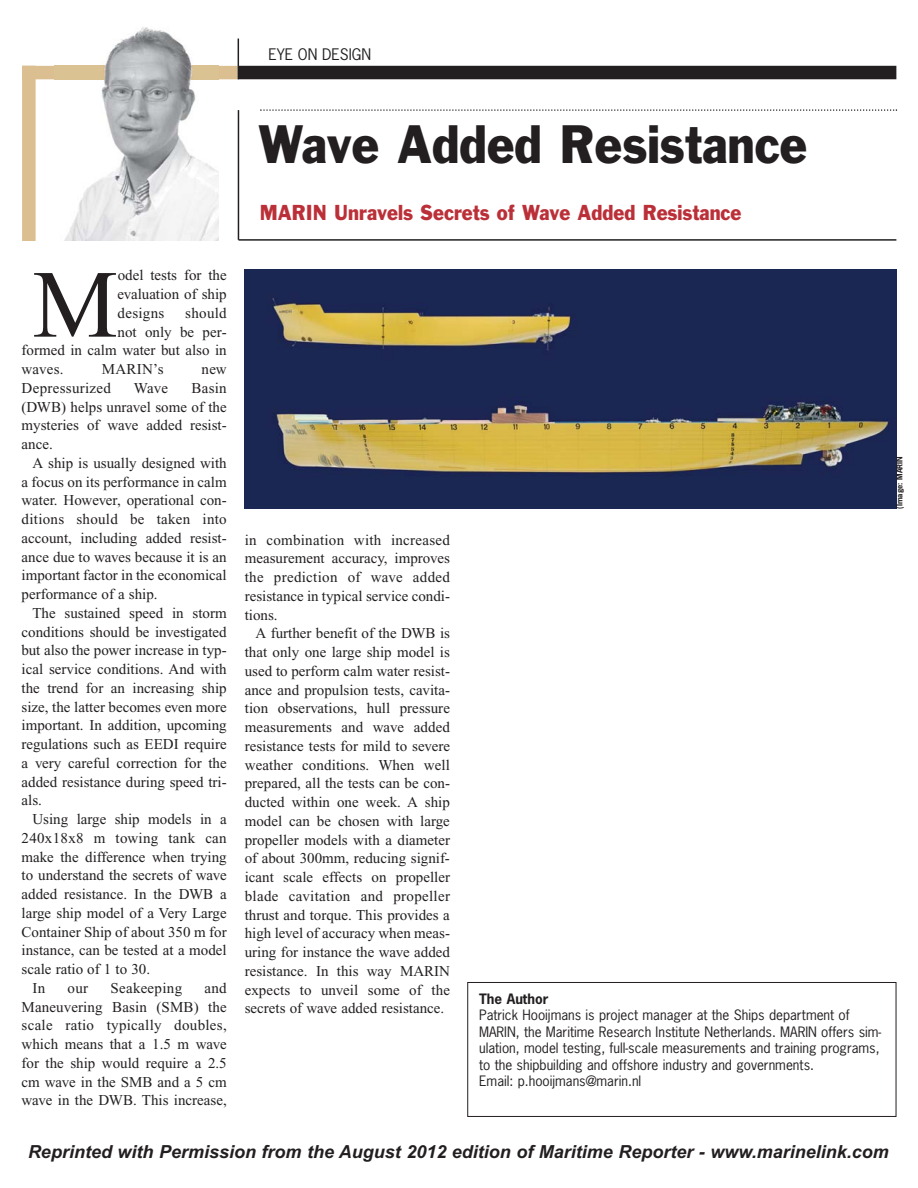
<style>
.page{position:relative;width:918px;height:1188px;background:#fff}
.page>*{position:absolute;margin:0;border:0;box-sizing:border-box;transform-origin:0 0}
.t1{font:96px "Times New Roman";color:#231f20}
.t2{font:49.95px "Franklin Gothic";color:#231f20;scale:.9 1}
.t3{font:19.95px "Franklin Gothic";color:#bb3038;scale:.9 1}
.t4{font:italic 700 18px "Arial";color:#231f20}
.t5{font:15px/18.8px "Times New Roman";color:#231f20;text-align:justify}
.t6{font:15px "Times New Roman";letter-spacing:.02em;color:#231f20}
.t7{font:15px "News Gothic";color:#231f20}
.t8{font:13.5px/16.5px "News Gothic";color:#231f20}
.t9{font:700 13.5px "News Gothic";color:#231f20}
.t10{font:700 7.5px "News Gothic";color:#231f20}
</style>
<div class="page">
<hr style="left:238px;top:239px;width:658px;height:2px;background:#231f20">
<div style="left:22px;top:66px;width:216px;height:13px;background:#dbbf91"></div>
<div style="left:238px;top:66px;width:658px;height:13px;background:#231f20"></div>
<hr style="left:238px;top:39px;width:1px;height:40px;background:#231f20">
<img style="left:55px;top:27px;width:164px;height:214px">
<svg style="left:260px;top:109px;width:637px;height:2px"></svg>
<hr style="left:238px;top:110px;width:1px;height:130px;background:#231f20">
<div style="left:22px;top:66px;width:14px;height:175px;background:#dbbf91"></div>
<img style="left:244px;top:269px;width:652px;height:239px">
<div style="left:467px;top:982px;width:429px;height:135px;border:1px solid #231f20"></div>
<p class="t7" style="left:268px;top:49px;width:104px">EYE ON DESIGN</p>
<h2 class="t2" style="left:258px;top:125px;width:611px">Wave Added Resistance</h2>
<h3 class="t3" style="left:260px;top:204px;width:537px">MARIN Unravels Secrets of Wave Added Resistance</h3>
<h1 class="t1" style="left:32px;top:270px;width:87px">M</h1>
<p class="t5" style="left:118px;top:267px;width:111px">odel tests for the evaluation of ship designs</p>
<p class="t5" style="left:185px;top:305px;width:43px">should</p>
<p class="t5" style="left:118px;top:324px;width:111px">not only be per-</p>
<p class="t5" style="left:22px;top:342px;width:207px">formed in calm water but also in</p>
<p class="t5" style="left:22px;top:361px;width:44px">waves.</p>
<p class="t5" style="left:102px;top:361px;width:63px">MARIN’s</p>
<p class="t5" style="left:202px;top:361px;width:27px">new</p>
<p class="t6" style="left:22px;top:382px;width:91px">Depressurized</p>
<p class="t5" style="left:134px;top:380px;width:36px">Wave</p>
<p class="t5" style="left:22px;top:380px;width:207px;text-indent:170px">Basin (DWB) helps unravel some of the mysteries of wave added resist&shy;ance.</p>
<p class="t5" style="left:22px;top:455px;width:207px;text-indent:11px">A ship is usually designed with a focus on its performance in calm water. However, operational con&shy;ditions should be taken into account, including added resist&shy;ance due to waves because it is an important factor in the economical performance of a ship.</p>
<p class="t5" style="left:22px;top:605px;width:207px;text-indent:11px">The sustained speed in storm conditions should be investigated but also the power increase in typ&shy;ical service conditions. And with the trend for an increasing ship size, the latter becomes even more important. In addition, upcoming regulations such as EEDI require a very careful correction for the added resistance during speed tri&shy;als.</p>
<p class="t5" style="left:32px;top:811px;width:196px">Using large ship models in a</p>
<p class="t6" style="left:22px;top:832px;width:207px">240x18x8 m towing tank can</p>
<p class="t5" style="left:22px;top:849px;width:207px">make the difference when trying</p>
<p class="t5" style="left:22px;top:867px;width:207px">to understand the secrets of wave</p>
<p class="t5" style="left:22px;top:886px;width:207px">added resistance. In the DWB a</p>
<p class="t5" style="left:22px;top:905px;width:207px">large ship model of a Very Large</p>
<p class="t5" style="left:22px;top:924px;width:207px">Container Ship of about 350 m for</p>
<p class="t5" style="left:22px;top:942px;width:207px">instance, can be tested at a model</p>
<p class="t5" style="left:22px;top:961px;width:130px">scale ratio of 1 to 30.</p>
<p class="t5" style="left:32px;top:980px;width:14px">In</p>
<p class="t5" style="left:68px;top:980px;width:22px">our</p>
<p class="t6" style="left:110px;top:982px;width:73px">Seakeeping</p>
<p class="t5" style="left:22px;top:980px;width:207px;text-indent:183px">and Maneuvering Basin (SMB) the scale ratio typically doubles, which means that a 1.5 m wave for the ship would require a 2.5 cm wave in the SMB and a 5 cm wave in the DWB. This increase,</p>
<p class="t5" style="left:245px;top:532px;width:207px">in combination with increased measurement accuracy, improves the prediction of wave added resistance in typical service condi&shy;tions.</p>
<p class="t5" style="left:245px;top:625px;width:207px;text-indent:11px">A further benefit of the DWB is that only one large ship model is used to perform calm water resist&shy;ance and propulsion tests, cavita&shy;tion observations, hull pressure measurements and wave added resistance tests for mild to severe weather conditions. When well prepared, all the tests can be con&shy;ducted within one week. A ship model can be chosen with large propeller models with a diameter of about 300mm, reducing signif&shy;icant scale effects on propeller blade cavitation and propeller thrust and torque. This provides a high level of accuracy when meas&shy;uring for instance the wave added resistance. In this way MARIN expects to unveil some of the secrets of wave added resistance.</p>
<p class="t10" style="left:897px;top:509px;width:54px;rotate:-90deg">(Image: MARIN</p>
<p class="t9" style="left:479px;top:993px;width:71px">The Author</p>
<p class="t8" style="left:479px;top:1008px;width:404px">Patrick Hooijmans is project manager at the Ships department of MARIN, the Maritime Research Institute Netherlands. MARIN offers sim&shy;ulation, model testing, full-scale measurements and training programs, to the shipbuilding and offshore industry and governments.<br>Email: p.hooijmans@marin.nl</p>
<p class="t4" style="left:28px;top:1145px;width:862px">Reprinted with Permission from the August 2012 edition of Maritime Reporter - www.marinelink.com</p>
</div>
